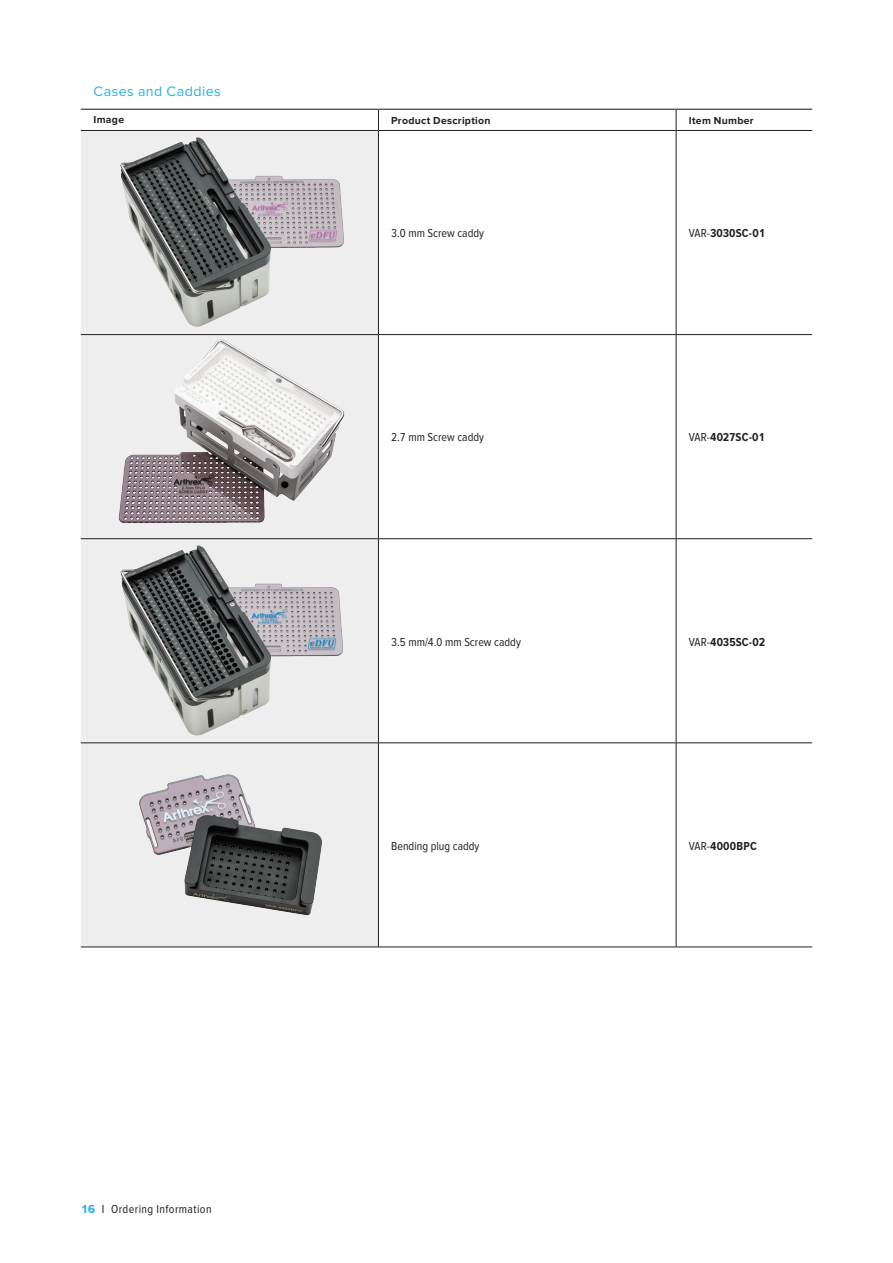
<style>
.page{position:relative;width:893px;height:1263px;background:#fff}
.page>*{position:absolute;margin:0;border:0;box-sizing:border-box;transform-origin:0 0}
.t1{font:14.25px "Proxima Nova";letter-spacing:.03em;color:#26b1e6}
.t2{font:12px "Proxima Nova Cond";color:#231f20}
.t3{font:700 12px "Proxima Nova Cond";letter-spacing:.01em;color:#231f20}
.t4{font:12px "Proxima Nova Cond";letter-spacing:.035em;color:#231f20}
.t5{font:700 10.5px "Proxima Nova";letter-spacing:.025em;color:#231f20}
.s1{font-weight:400}
.s2{font-family:"Proxima Nova";font-weight:700;color:#26b1e6}
</style>
<div class="page">
<div style="left:81px;top:131px;width:297px;height:816px;background:#eeeeef"></div>
<hr style="left:81px;top:109px;width:297px;height:1px;background:#231f20">
<hr style="left:378px;top:109px;width:298px;height:1px;background:#231f20">
<hr style="left:676px;top:109px;width:136px;height:1px;background:#231f20">
<svg style="left:378px;top:110px;width:1px;height:20px"></svg>
<hr style="left:378px;top:131px;width:1px;height:203px;background:#231f20">
<hr style="left:378px;top:335px;width:1px;height:203px;background:#231f20">
<hr style="left:378px;top:539px;width:1px;height:204px;background:#231f20">
<hr style="left:378px;top:743px;width:1px;height:204px;background:#231f20">
<hr style="left:81px;top:130px;width:297px;height:1px;background:#231f20">
<hr style="left:378px;top:130px;width:298px;height:1px;background:#231f20">
<hr style="left:676px;top:130px;width:136px;height:1px;background:#231f20">
<hr style="left:81px;top:334px;width:297px;height:1px;background:#231f20">
<hr style="left:378px;top:334px;width:298px;height:1px;background:#231f20">
<hr style="left:676px;top:334px;width:136px;height:1px;background:#231f20">
<hr style="left:81px;top:538px;width:297px;height:1px;background:#231f20">
<hr style="left:378px;top:538px;width:298px;height:1px;background:#231f20">
<hr style="left:676px;top:538px;width:136px;height:1px;background:#231f20">
<hr style="left:81px;top:742px;width:297px;height:1px;background:#231f20">
<hr style="left:378px;top:742px;width:298px;height:1px;background:#231f20">
<hr style="left:676px;top:742px;width:136px;height:1px;background:#231f20">
<hr style="left:81px;top:947px;width:297px;height:1px;background:#231f20">
<hr style="left:378px;top:947px;width:298px;height:1px;background:#231f20">
<hr style="left:676px;top:947px;width:136px;height:1px;background:#231f20">
<svg style="left:676px;top:110px;width:1px;height:20px"></svg>
<hr style="left:676px;top:131px;width:1px;height:203px;background:#231f20">
<hr style="left:676px;top:335px;width:1px;height:203px;background:#231f20">
<hr style="left:676px;top:539px;width:1px;height:204px;background:#231f20">
<hr style="left:676px;top:743px;width:1px;height:204px;background:#231f20">
<img style="left:108px;top:131px;width:249px;height:401px">
<img style="left:108px;top:539px;width:248px;height:204px">
<img style="left:119px;top:753px;width:222px;height:182px">
<p class="t1" style="left:94px;top:83px;width:129px">Cases and Caddies</p>
<p class="t5" style="left:94px;top:113px;width:32px">Image</p>
<p class="t5" style="left:391px;top:114px;width:101px">Product Description</p>
<p class="t5" style="left:689px;top:114px;width:66px">Item Number</p>
<p class="t2" style="left:391px;top:227px;width:94px">3.0 mm Screw caddy</p>
<p class="t3" style="left:689px;top:227px;width:78px"><span class="s1">VAR-</span>3030SC-01</p>
<p class="t2" style="left:391px;top:431px;width:94px">2.7 mm Screw caddy</p>
<p class="t3" style="left:689px;top:431px;width:77px"><span class="s1">VAR-</span>4027SC-01</p>
<p class="t2" style="left:391px;top:635px;width:131px">3.5 mm/4.0 mm Screw caddy</p>
<p class="t3" style="left:689px;top:635px;width:78px"><span class="s1">VAR-</span>4035SC-02</p>
<p class="t4" style="left:81px;top:1202px;width:132px"><span class="s2">16</span> I Ordering Information</p>
<p class="t2" style="left:391px;top:839px;width:90px">Bending plug caddy</p>
<p class="t3" style="left:689px;top:839px;width:69px"><span class="s1">VAR-</span>4000BPC</p>
</div>
